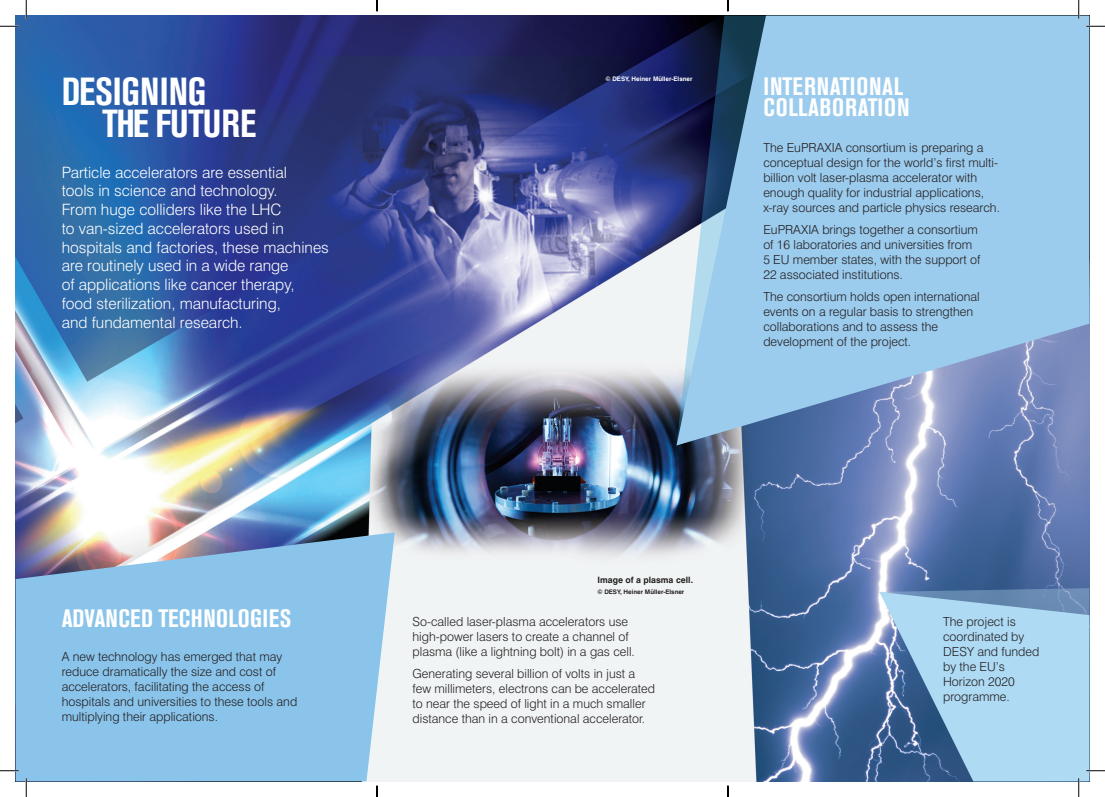
<style>
.page{position:relative;width:1105px;height:797px;background:#fff}
.page>*{position:absolute;margin:0;border:0;box-sizing:border-box;transform-origin:0 0}
.t1{font:700 condensed 38.75px/32.5px "Akzidenz Grotesk BE";letter-spacing:-.005em;color:#fff}
.t2{font:700 condensed 25px/21.2px "Akzidenz Grotesk BE";letter-spacing:.02em;color:#fff}
.t3{font:300 15.62px/18.8px "Swiss 721 BT";color:#fff}
.body{font:300 12.5px/15px "Swiss 721 BT";color:#231f20}
.t4{font:700 8.75px "Swiss 721 BT";color:#231f20}
.t5{font:700 6.25px "Swiss 721 BT";color:#231f20}
.t6{font:700 6.25px "Swiss 721 BT";color:#fff}
</style>
<div class="page">
<img style="left:16px;top:16px;width:1073px;height:765px">
<svg style="left:879px;top:588px;width:210px;height:4px"></svg>
<svg style="left:16px;top:532px;width:379px;height:249px;background:#8fc1e4"></svg>
<svg style="left:879px;top:592px;width:210px;height:189px;background:#93bbda"></svg>
<svg style="left:676px;top:16px;width:413px;height:429px;background:#8cb5d9"></svg>
<svg style="left:0;top:25px;width:19px;height:2px"></svg>
<svg style="left:1086px;top:25px;width:19px;height:2px"></svg>
<svg style="left:0;top:770px;width:19px;height:1px"></svg>
<svg style="left:1086px;top:770px;width:19px;height:1px"></svg>
<svg style="left:25px;top:0;width:2px;height:19px"></svg>
<svg style="left:25px;top:778px;width:2px;height:19px"></svg>
<svg style="left:1078px;top:0;width:1px;height:19px"></svg>
<svg style="left:1078px;top:778px;width:1px;height:19px"></svg>
<svg style="left:376px;top:0;width:2px;height:11px"></svg>
<svg style="left:376px;top:785px;width:2px;height:12px"></svg>
<svg style="left:727px;top:0;width:2px;height:11px"></svg>
<svg style="left:727px;top:785px;width:2px;height:12px"></svg>
<p class="t1" style="left:102px;top:76px;width:155px;text-indent:-41px">DESIGNING<br>THE FUTURE</p>
<p class="t3" style="left:62px;top:162px;width:269px">Particle accelerators are essential<br>tools in science and technology.<br>From huge colliders like the LHC<br>to van-sized accelerators used in hospitals and factories, these machines are routinely used in a wide range<br>of applications like cancer therapy, food sterilization, manufacturing,<br>and fundamental research.</p>
<p class="t6" style="left:605px;top:75px;width:89px">© DESY, Heiner Müller-Elsner</p>
<p class="t2" style="left:763px;top:76px;width:148px">INTERNATIONAL<br>COLLABORATION</p>
<p class="body" style="left:763px;top:140px;width:238px">The EuPRAXIA consortium is preparing a conceptual design for the world’s first multi&shy;billion volt laser-plasma accelerator with enough quality for industrial applications, x-ray sources and particle physics research.</p>
<p class="body" style="left:763px;top:222px;width:219px">EuPRAXIA brings together a consortium of 16 laboratories and universities from 5 EU member states, with the support of 22 associated institutions.</p>
<p class="body" style="left:763px;top:289px;width:218px">The consortium holds open international events on a regular basis to strengthen collaborations and to assess the development of the project.</p>
<p class="t2" style="left:62px;top:608px;width:231px">ADVANCED TECHNOLOGIES</p>
<p class="body" style="left:62px;top:649px;width:237px">A new technology has emerged that may reduce dramatically the size and cost of accelerators, facilitating the access of hospitals and universities to these tools and multiplying their applications.</p>
<p class="t4" style="left:597px;top:574px;width:97px">Image of a plasma cell.</p>
<p class="t5" style="left:597px;top:587px;width:89px">© DESY, Heiner Müller-Elsner</p>
<p class="body" style="left:412px;top:614px;width:224px">So-called laser-plasma accelerators use high-power lasers to create a channel of plasma (like a lightning bolt) in a gas cell.</p>
<p class="body" style="left:412px;top:666px;width:244px">Generating several billion of volts in just a few millimeters, electrons can be accelerated to near the speed of light in a much smaller distance than in a conventional accelerator.</p>
<p class="body" style="left:943px;top:614px;width:98px">The project is coordinated by<br>DESY and funded by the EU’s<br>Horizon 2020 programme.</p>
</div>
